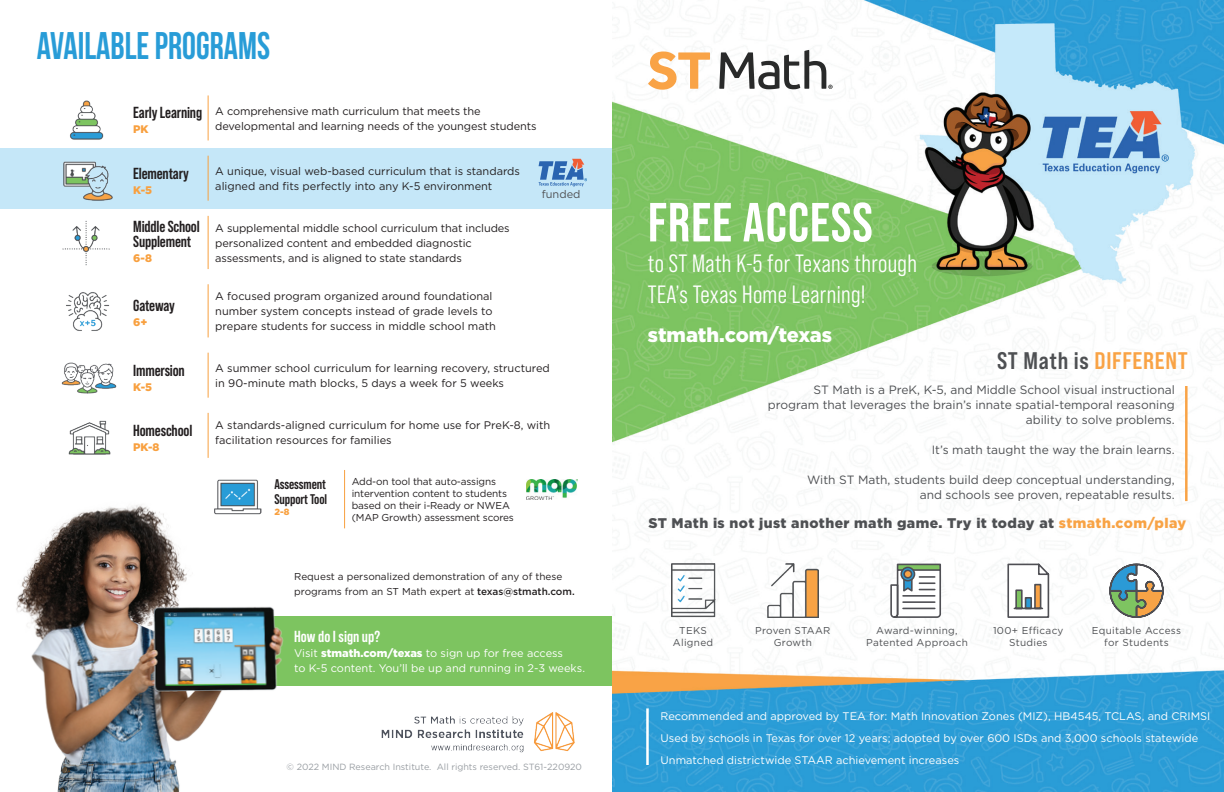
<style>
.page{position:relative;width:1224px;height:792px;background:#fff}
.page>*{position:absolute;margin:0;border:0;box-sizing:border-box;transform-origin:0 0}
.t1{font:700 55px "Bebas Neue Pro";letter-spacing:.02em;color:#fff}
.t2{font:700 38.5px "Bebas Neue";color:#289cd7;scale:.91 1}
.t3{font:25px/31px "Bebas Neue Pro Middle";letter-spacing:.015em;color:#fff}
.t4{font:24px "Bebas Neue Pro Sm E Bd";letter-spacing:.03em;color:#f9a345}
.t5{font:900 20px "Gotham";letter-spacing:-.005em;color:#fff}
.t6{font:700 16px/15px "Bebas Neue Pro";letter-spacing:-.01em;color:#231f20}
.t7{font:700 16px "Bebas Neue Pro";color:#fff}
.t8{font:900 14px "Gotham";letter-spacing:.03em;color:#4e5053}
.t9{font:700 14px/15px "Bebas Neue Pro";letter-spacing:-.01em;color:#231f20}
.t10{font:12px/15px "Gotham";color:#4e5053;text-align:right}
.t11{font:11px/15px "Gotham";color:#231f20}
.t12{font:11px/22px "Gotham";color:#fff}
.t13{font:900 11px "Gotham";color:#f8a03f}
.t14{font:11px "Gotham";color:#505154}
.t15{font:10px/12px "Gotham";letter-spacing:-.015em;color:#231f20}
.t16{font:10px/12.5px "Gotham";letter-spacing:.03em;color:#4e5053;text-align:center}
.t17{font:9px "Gotham";color:#999ea3}
.t18{font:900 9px "Gotham";color:#f8a03f}
.s1{font-weight:500}
.s2{font-weight:900}
.s3{color:#4e5053}
.s4{color:#f8a345}
</style>
<div class="page">
<img style="left:612px;top:0;width:612px;height:792px">
<svg style="left:648px;top:51px;width:62px;height:39px"></svg>
<svg style="left:719px;top:50px;width:114px;height:39px"></svg>
<hr style="left:1185px;top:386px;width:3px;height:115px;background:#f9a346">
<svg style="left:890px;top:563px;width:52px;height:56px"></svg>
<svg style="left:901px;top:567px;width:14px;height:14px"></svg>
<div style="left:900px;top:567px;width:15px;height:15px;border:2px solid #4f4f54;border-radius:50%"></div>
<div style="left:904px;top:570px;width:8px;height:8px;background:#f9a346;border-radius:50%"></div>
<div style="left:903px;top:570px;width:9px;height:9px;border:2px solid #4f4f54;border-radius:50%"></div>
<svg style="left:1007px;top:562px;width:44px;height:57px"></svg>
<svg style="left:1109px;top:436px;width:56px;height:310px"></svg>
<img style="left:768px;top:564px;width:50px;height:54px">
<img style="left:672px;top:564px;width:46px;height:54px">
<hr style="left:646px;top:708px;width:3px;height:57px;background:#fff">
<img style="left:217px;top:479px;width:41px;height:9px">
<hr style="left:344px;top:470px;width:1px;height:58px;background:#f8a03f">
<div style="left:0;top:148px;width:612px;height:61px;background:#c5e7f8"></div>
<hr style="left:208px;top:95px;width:1px;height:45px;background:#f9a345">
<hr style="left:208px;top:156px;width:1px;height:45px;background:#f8a03f">
<hr style="left:208px;top:216px;width:1px;height:53px;background:#f8a03f">
<hr style="left:208px;top:284px;width:1px;height:53px;background:#f8a03f">
<hr style="left:208px;top:353px;width:1px;height:45px;background:#f8a03f">
<hr style="left:208px;top:413px;width:1px;height:45px;background:#f8a03f">
<img style="left:63px;top:161px;width:50px;height:40px">
<img style="left:70px;top:100px;width:34px;height:40px">
<img style="left:62px;top:220px;width:48px;height:46px">
<img style="left:66px;top:292px;width:44px;height:39px">
<img style="left:61px;top:362px;width:56px;height:32px">
<img style="left:68px;top:420px;width:43px;height:35px">
<svg style="left:539px;top:159px;width:48px;height:27px"></svg>
<div style="left:250px;top:616px;width:362px;height:70px;background:#7dc460"></div>
<img style="left:16px;top:488px;width:268px;height:304px">
<img style="left:381px;top:712px;width:193px;height:41px">
<img style="left:526px;top:480px;width:51px;height:19px">
<h2 class="t2" style="left:37px;top:25px;width:258px">AVAILABLE PROGRAMS</h2>
<h3 class="t6" style="left:133px;top:105px;width:70px">Early Learning</h3>
<p class="t13" style="left:133px;top:123px;width:17px">PK</p>
<p class="t11" style="left:215px;top:103px;width:323px">A comprehensive math curriculum that meets the developmental and learning needs of the youngest students</p>
<h3 class="t6" style="left:133px;top:165px;width:57px">Elementary</h3>
<p class="t13" style="left:133px;top:183px;width:20px">K-5</p>
<p class="t11" style="left:215px;top:163px;width:306px">A unique, visual web-based curriculum that is standards aligned and fits perfectly into any K-5 environment</p>
<p class="t14" style="left:542px;top:187px;width:40px">funded</p>
<h3 class="t6" style="left:133px;top:219px;width:68px">Middle School<br>Supplement</h3>
<p class="t13" style="left:133px;top:252px;width:20px">6-8</p>
<p class="t11" style="left:215px;top:220px;width:296px">A supplemental middle school curriculum that includes personalized content and embedded diagnostic assessments, and is aligned to state standards</p>
<h3 class="t6" style="left:133px;top:298px;width:43px">Gateway</h3>
<p class="t13" style="left:133px;top:316px;width:16px">6+</p>
<p class="t11" style="left:215px;top:289px;width:282px">A focused program organized around foundational number system concepts instead of grade levels to prepare students for success in middle school math</p>
<h3 class="t6" style="left:133px;top:362px;width:53px">Immersion</h3>
<p class="t13" style="left:133px;top:380px;width:20px">K-5</p>
<p class="t11" style="left:215px;top:360px;width:336px">A summer school curriculum for learning recovery, structured in 90-minute math blocks, 5 days a week for 5 weeks</p>
<h3 class="t6" style="left:133px;top:423px;width:61px">Homeschool</h3>
<p class="t13" style="left:133px;top:441px;width:28px">PK-8</p>
<p class="t11" style="left:215px;top:417px;width:337px">A standards-aligned curriculum for home use for PreK-8, with facilitation resources for families</p>
<p class="t9" style="left:274px;top:476px;width:54px">Assessment<br>Support Tool</p>
<p class="t18" style="left:274px;top:507px;width:16px">2-8</p>
<p class="t15" style="left:352px;top:475px;width:164px">Add-on tool that auto-assigns intervention content to students based on their i-Ready or NWEA (MAP Growth) assessment scores</p>
<p class="t15" style="left:294px;top:569px;width:282px;line-height:15px">Request a personalized demonstration of any of these programs from an ST Math expert at <span class="s1">texas@stmath.com.</span></p>
<h3 class="t7" style="left:294px;top:627px;width:87px">How do I sign up?</h3>
<p class="t12" style="left:294px;top:645px;width:292px;line-height:15px">Visit <span class="s2">stmath.com/texas</span> to sign up for free access<br>to K-5 content. You’ll be up and running in 2-3 weeks.</p>
<p class="t17" style="left:287px;top:761px;width:297px">© 2022 MIND Research Institute. All rights reserved. ST61-220920</p>
<h1 class="t1" style="left:648px;top:191px;width:226px">FREE ACCESS</h1>
<h3 class="t3" style="left:648px;top:248px;width:271px">to ST Math K-5 for Texans through<br>TEA’s Texas Home Learning!</h3>
<h3 class="t5" style="left:648px;top:324px;width:186px">stmath.com/texas</h3>
<h3 class="t4" style="left:997px;top:346px;width:192px"><span class="s3">ST Math is</span> DIFFERENT</h3>
<p class="t10" style="left:768px;top:382px;width:408px">ST Math is a PreK, K-5, and Middle School visual instructional program that leverages the brain’s innate spatial-temporal reasoning ability to solve problems.</p>
<p class="t10" style="left:932px;top:442px;width:245px">It’s math taught the way the brain learns.</p>
<p class="t10" style="left:807px;top:472px;width:369px">With ST Math, students build deep conceptual understanding, and schools see proven, repeatable results.</p>
<p class="t8" style="left:648px;top:515px;width:539px">ST Math is not just another math game. Try it today at <span class="s4">stmath.com/play</span></p>
<p class="t16" style="left:673px;top:624px;width:42px">TEKS<br>Aligned</p>
<p class="t16" style="left:755px;top:624px;width:77px">Proven STAAR<br>Growth</p>
<p class="t16" style="left:866px;top:624px;width:103px">Award-winning,<br>Patented Approach</p>
<p class="t16" style="left:993px;top:624px;width:72px">100+ Efficacy<br>Studies</p>
<p class="t16" style="left:1092px;top:624px;width:91px">Equitable Access for Students</p>
<p class="t12" style="left:661px;top:705px;width:551px">Recommended and approved by TEA for: Math Innovation Zones (MIZ), HB4545, TCLAS, and CRIMSI<br>Used by schools in Texas for over 12 years; adopted by over 600 ISDs and 3,000 schools statewide<br>Unmatched districtwide STAAR achievement increases</p>
</div>
